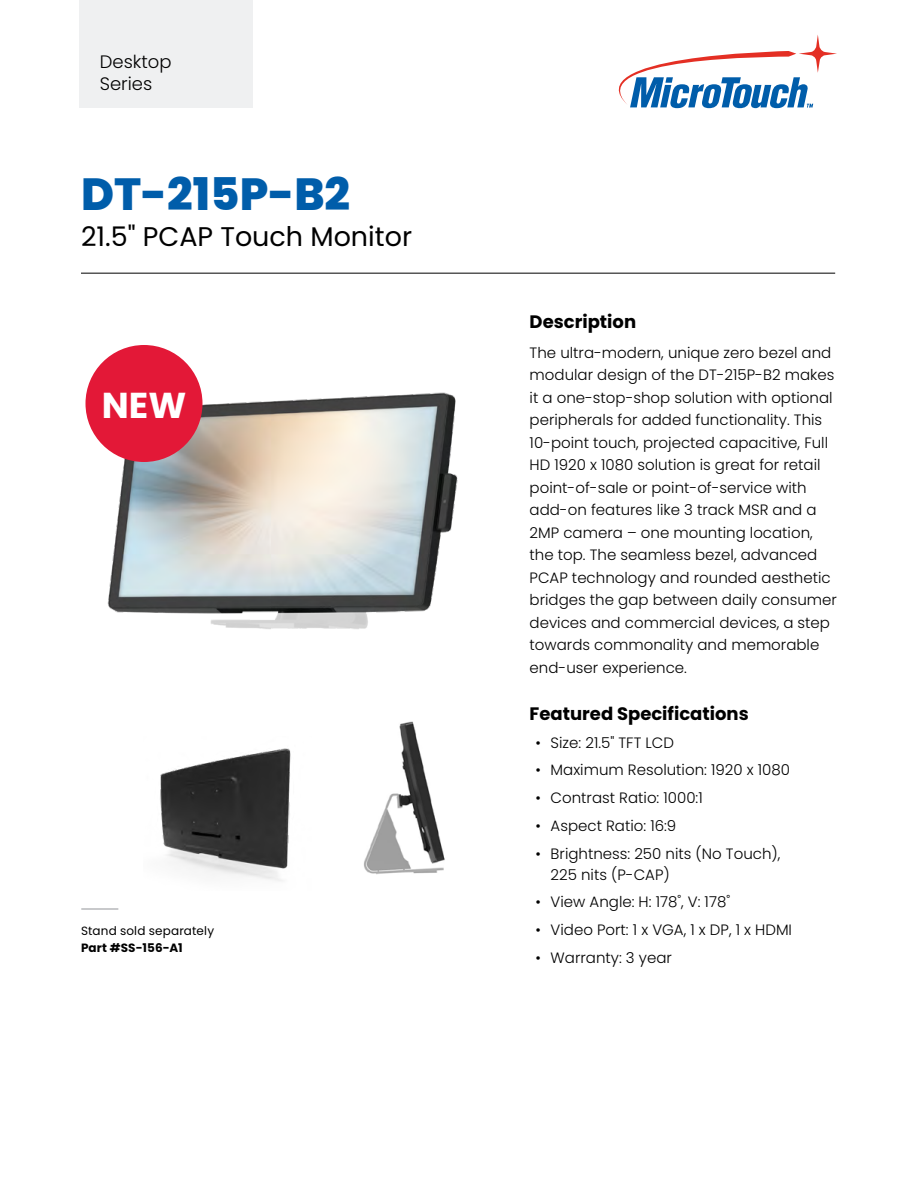
<style>
.page{position:relative;width:918px;height:1188px;background:#fff}
.page>*{position:absolute;margin:0;border:0;box-sizing:border-box;transform-origin:0 0}
.Product_Model{font:800 45px "Poppins";color:#005daa}
.Body_Head{font:700 36px "Poppins";color:#fff}
.Product_Type{font:27px "Poppins";color:#000}
.Body_Head-2{font:700 18px "Poppins";color:#000}
.Series{font:300 18px/22.5px "Poppins";color:#000}
.Body{font:300 15px/22.5px "Poppins";color:#000}
.Small_Text{font:12px "Poppins";letter-spacing:.015em;color:#000}
.Small_Text-2{font:700 12px "Poppins";letter-spacing:.005em;color:#000}
</style>
<div class="page">
<img style="left:160px;top:748px;width:131px;height:133px">
<div style="left:80px;top:0;width:173px;height:108px;background:#eff0f1"></div>
<svg style="left:618px;top:35px;width:219px;height:73px"></svg>
<img style="left:364px;top:721px;width:81px;height:154px">
<hr style="left:81px;top:273px;width:754px;height:1px;background:#000">
<hr style="left:81px;top:909px;width:37px;height:1px;background:#939598">
<img style="left:85px;top:364px;width:373px;height:265px">
<div style="left:86px;top:345px;width:116px;height:117px;background:#e31837;border-radius:50%"></div>
<p class="Series" style="left:100px;top:50px;width:73px">Desktop<br>Series</p>
<p class="Product_Model" style="left:81px;top:168px;width:271px">DT-215P-B2</p>
<p class="Product_Type" style="left:81px;top:221px;width:333px">21.5" PCAP Touch Monitor</p>
<p class="Body_Head" style="left:102px;top:384px;width:86px">NEW</p>
<p class="Small_Text" style="left:81px;top:924px;width:135px">Stand sold separately</p>
<p class="Small_Text-2" style="left:81px;top:940px;width:103px">Part #SS-156-A1</p>
<p class="Body_Head-2" style="left:530px;top:312px;width:108px">Description</p>
<p class="Body" style="left:530px;top:341px;width:309px">The ultra-modern, unique zero bezel and modular design of the DT-215P-B2 makes it a one-stop-shop solution with optional peripherals for added functionality. This 10-point touch, projected capacitive, Full HD 1920 x 1080 solution is great for retail point-of-sale or point-of-service with add-on features like 3 track MSR and a 2MP camera – one mounting location, the top. The seamless bezel, advanced PCAP technology and rounded aesthetic bridges the gap between daily consumer devices and commercial devices, a step towards commonality and memorable end-user experience.</p>
<p class="Body_Head-2" style="left:530px;top:703px;width:221px">Featured Specifications</p>
<p class="Body" style="left:536px;top:731px;width:140px">• Size: 21.5" TFT LCD</p>
<p class="Body" style="left:536px;top:759px;width:256px">• Maximum Resolution: 1920 x 1080</p>
<p class="Body" style="left:536px;top:787px;width:169px">• Contrast Ratio: 1000:1</p>
<p class="Body" style="left:536px;top:815px;width:142px">• Aspect Ratio: 16:9</p>
<p class="Body" style="left:551px;top:843px;width:231px;line-height:21px;text-indent:-15px">• Brightness: 250 nits (No Touch),<br>225 nits (P-CAP)</p>
<p class="Body" style="left:536px;top:891px;width:196px">• View Angle: H: 178˚, V: 178˚</p>
<p class="Body" style="left:536px;top:919px;width:258px">• Video Port: 1 x VGA, 1 x DP, 1 x HDMI</p>
<p class="Body" style="left:536px;top:947px;width:138px">• Warranty: 3 year</p>
</div>
